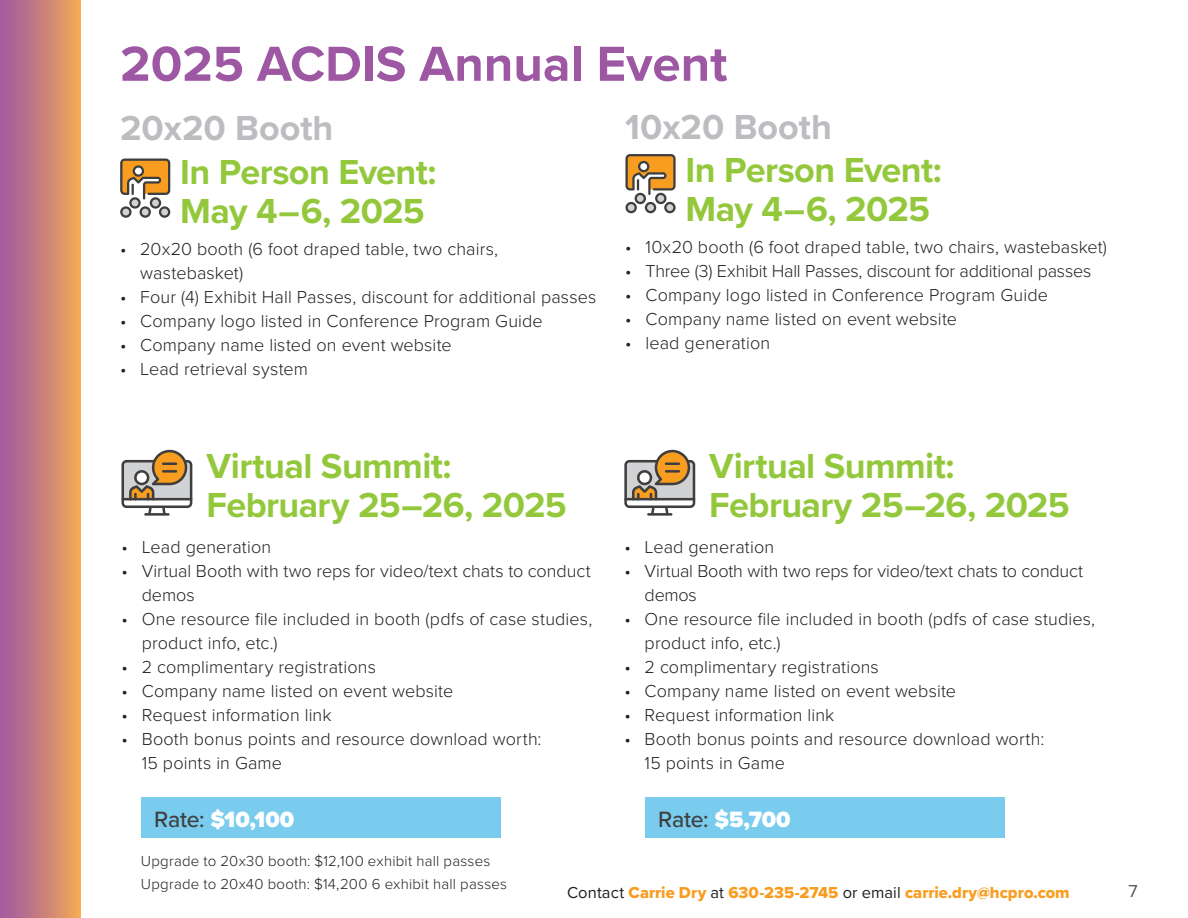
<style>
.page{position:relative;width:1188px;height:918px;background:#fff}
.page>*{position:absolute;margin:0;border:0;box-sizing:border-box;transform-origin:0 0}
.t1{font:700 51px "Proxima Nova";color:#9d57a3}
.t2{font:700 36px/39px "Proxima Nova";letter-spacing:-.015em;color:#94c83c}
.t3{font:700 36px "Proxima Nova";color:#bcbdc0}
.t4{font:900 22.95px "Proxima Nova";letter-spacing:.005em;color:#fff}
.t5{font:300 18px/24px "Proxima Nova";letter-spacing:.005em;color:#231f20}
.t6{font:300 18px/24px "Proxima Nova";letter-spacing:-.015em;color:#231f20}
.t7{font:18px "Proxima Nova";color:#57585a}
.t8{font:16.5px "Proxima Nova Extrabld";color:#f89d20}
.t9{font:300 15px "Proxima Nova";letter-spacing:.015em;color:#231f20}
.s1{font-weight:500;color:#3f3f3f}
.s2{font-family:"Proxima Nova";color:#231f20}
</style>
<div class="page">
<div style="left:0;top:0;width:81px;height:918px;background:linear-gradient(to right,#9e57a3,#f3a955)"></div>
<svg style="left:120px;top:159px;width:50px;height:59px"></svg>
<svg style="left:625px;top:154px;width:51px;height:59px"></svg>
<hr style="left:647px;top:513px;width:25px;height:3px;background:#3e3e3f">
<svg style="left:624px;top:450px;width:71px;height:65px"></svg>
<hr style="left:144px;top:513px;width:26px;height:3px;background:#3e3e3f">
<svg style="left:122px;top:450px;width:70px;height:65px"></svg>
<div style="left:141px;top:797px;width:360px;height:41px;background:#79ccee"></div>
<div style="left:645px;top:797px;width:359px;height:41px;background:#79ccee"></div>
<p class="t1" style="left:120px;top:26px;width:609px">2025 ACDIS Annual Event</p>
<p class="t3" style="left:120px;top:101px;width:215px">20x20 Booth</p>
<p class="t2" style="left:180px;top:152px;width:258px">In Person Event:</p>
<p class="t2" style="left:180px;top:191px;width:246px">May 4–6, 2025</p>
<p class="t5" style="left:140px;top:236px;width:359px;text-indent:-20px">• 20x20 booth (6 foot draped table, two chairs, wastebasket)</p>
<p class="t5" style="left:120px;top:284px;width:478px">• Four (4) Exhibit Hall Passes, discount for additional passes</p>
<p class="t5" style="left:120px;top:308px;width:424px">• Company logo listed in Conference Program Guide</p>
<p class="t5" style="left:120px;top:332px;width:333px">• Company name listed on event website</p>
<p class="t5" style="left:120px;top:356px;width:190px">• Lead retrieval system</p>
<p class="t2" style="left:206px;top:446px;width:362px">Virtual Summit:<br>February 25–26, 2025</p>
<p class="t3" style="left:625px;top:100px;width:208px">10x20 Booth</p>
<p class="t2" style="left:686px;top:150px;width:258px">In Person Event:</p>
<p class="t2" style="left:686px;top:189px;width:246px">May 4–6, 2025</p>
<p class="t5" style="left:625px;top:234px;width:483px">• 10x20 booth (6 foot draped table, two chairs, wastebasket)</p>
<p class="t6" style="left:625px;top:258px;width:467px">• Three (3) Exhibit Hall Passes, discount for additional passes</p>
<p class="t5" style="left:625px;top:282px;width:424px">• Company logo listed in Conference Program Guide</p>
<p class="t5" style="left:625px;top:306px;width:333px">• Company name listed on event website</p>
<p class="t5" style="left:625px;top:330px;width:146px">• lead generation</p>
<p class="t2" style="left:709px;top:446px;width:362px">Virtual Summit:<br>February 25–26, 2025</p>
<p class="t5" style="left:122px;top:534px;width:151px">• Lead generation</p>
<p class="t5" style="left:142px;top:558px;width:450px;text-indent:-20px">• Virtual Booth with two reps for video/text chats to conduct demos</p>
<p class="t5" style="left:142px;top:606px;width:452px;text-indent:-20px">• One resource file included in booth (pdfs of case studies, product info, etc.)</p>
<p class="t5" style="left:122px;top:654px;width:256px">• 2 complimentary registrations</p>
<p class="t5" style="left:122px;top:678px;width:333px">• Company name listed on event website</p>
<p class="t5" style="left:122px;top:702px;width:212px">• Request information link</p>
<p class="t5" style="left:142px;top:726px;width:401px;text-indent:-20px">• Booth bonus points and resource download worth:<br>15 points in Game</p>
<p class="t4" style="left:154px;top:802px;width:142px"><span class="s1">Rate:</span> $10,100</p>
<p class="t4" style="left:658px;top:802px;width:134px"><span class="s1">Rate:</span> $5,700</p>
<p class="t9" style="left:141px;top:850px;width:351px">Upgrade to 20x30 booth: $12,100 exhibit hall passes</p>
<p class="t9" style="left:141px;top:872px;width:368px">Upgrade to 20x40 booth: $14,200 6 exhibit hall passes</p>
<p class="t5" style="left:624px;top:534px;width:151px">• Lead generation</p>
<p class="t6" style="left:645px;top:558px;width:440px;text-indent:-20px">• Virtual Booth with two reps for video/text chats to conduct demos</p>
<p class="t5" style="left:645px;top:606px;width:452px;text-indent:-20px">• One resource file included in booth (pdfs of case studies, product info, etc.)</p>
<p class="t5" style="left:624px;top:654px;width:256px">• 2 complimentary registrations</p>
<p class="t5" style="left:624px;top:678px;width:333px">• Company name listed on event website</p>
<p class="t5" style="left:624px;top:702px;width:212px">• Request information link</p>
<p class="t5" style="left:645px;top:726px;width:401px;text-indent:-20px">• Booth bonus points and resource download worth:<br>15 points in Game</p>
<p class="t8" style="left:567px;top:880px;width:504px"><span class="s2">Contact</span> Carrie Dry <span class="s2">at</span> 630-235-2745 <span class="s2">or email</span> carrie.dry@hcpro.com</p>
<p class="t7" style="left:1129px;top:878px;width:11px">7</p>
</div>
